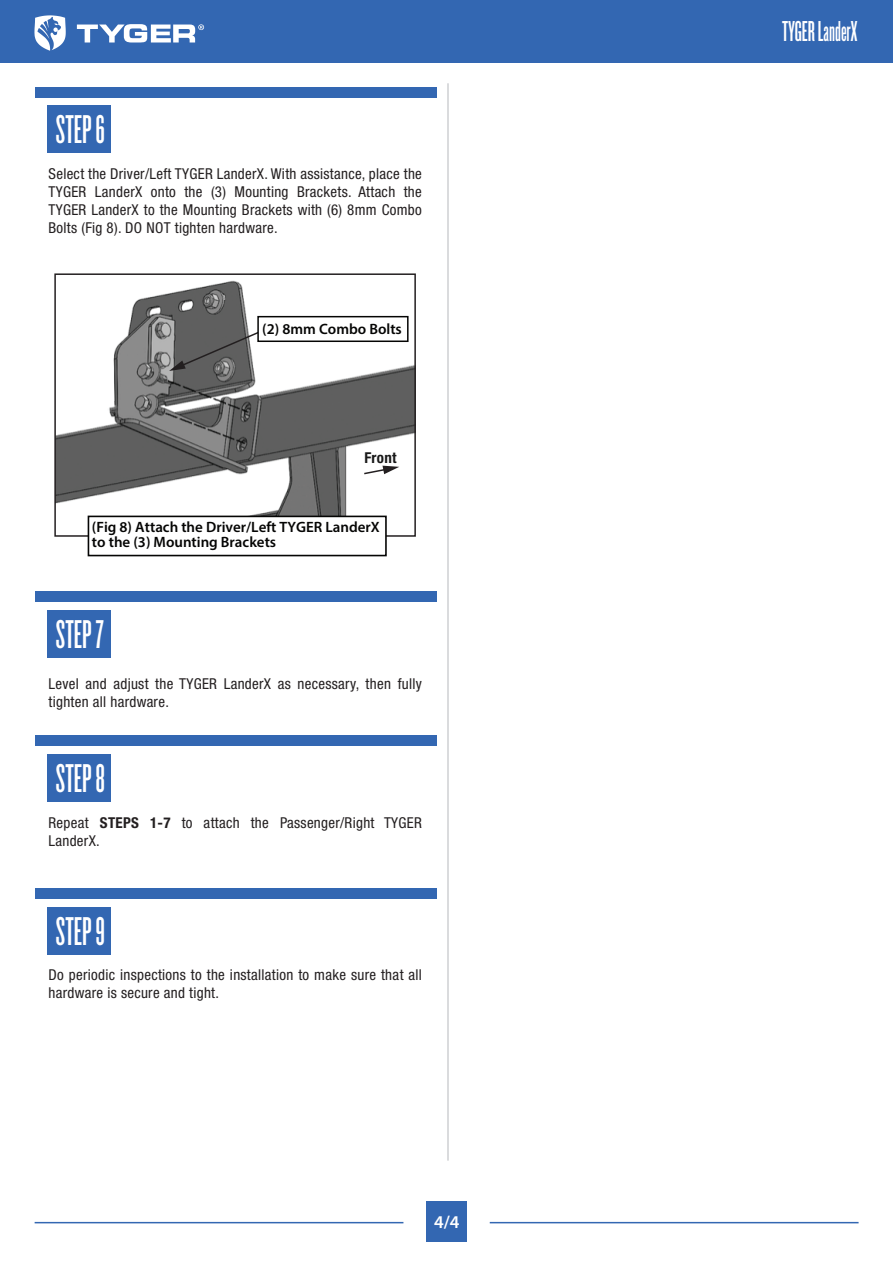
<style>
.page{position:relative;width:893px;height:1263px;background:#fff}
.page>*{position:absolute;margin:0;border:0;box-sizing:border-box;transform-origin:0 0}
.t1{font:41.85px "Knockout HTF46 Flyweight";color:#fff}
.t2{font:30px "Knockout HTF46 Flyweight";color:#fff}
.t3{font:600 18px "Myriad Pro";color:#fff}
.t4{font:condensed 15px/18px "Helvetica Neue LT Std";letter-spacing:.02em;color:#231f20}
.t5{font:600 15px/15px "Myriad Pro";color:#050504}
.t6{font:700 condensed 15px "Helvetica Neue LT Std";letter-spacing:.02em;color:#191919}
.s1{font-weight:700}
</style>
<div class="page">
<hr style="left:447px;top:83px;width:2px;height:1077px;background:#d1d2d4">
<div style="left:0;top:0;width:893px;height:62px;background:#3367b2"></div>
<svg style="left:34px;top:15px;width:32px;height:36px"></svg>
<svg style="left:77px;top:24px;width:127px;height:18px"></svg>
<div style="left:427px;top:1201px;width:40px;height:40px;background:#3367b2"></div>
<hr style="left:35px;top:1222px;width:368px;height:1px;background:#3367b2">
<hr style="left:490px;top:1222px;width:369px;height:1px;background:#3367b2">
<div style="left:48px;top:106px;width:63px;height:47px;background:#3367b2"></div>
<div style="left:35px;top:87px;width:401px;height:10px;background:#3367b2"></div>
<div style="left:48px;top:610px;width:63px;height:47px;background:#3367b2"></div>
<div style="left:35px;top:591px;width:401px;height:11px;background:#3367b2"></div>
<div style="left:48px;top:754px;width:63px;height:48px;background:#3367b2"></div>
<div style="left:35px;top:736px;width:401px;height:10px;background:#3367b2"></div>
<div style="left:48px;top:907px;width:63px;height:47px;background:#3367b2"></div>
<div style="left:35px;top:888px;width:401px;height:11px;background:#3367b2"></div>
<img style="left:57px;top:280px;width:356px;height:254px">
<div style="left:54px;top:273px;width:362px;height:264px;border:2px solid #231f20"></div>
<div style="left:88px;top:516px;width:299px;height:40px;background:#fff;border:2px solid #050504"></div>
<svg style="left:169px;top:327px;width:99px;height:44px;background:#777"></svg>
<div style="left:257px;top:316px;width:152px;height:26px;background:#fff;border:2px solid #050504"></div>
<svg style="left:362px;top:466px;width:37px;height:9px"></svg>
<h1 class="t1" style="left:56px;top:109px;width:51px">STEP 6</h1>
<p class="t4" style="left:49px;top:165px;width:375px;text-align:justify">Select the Driver/Left TYGER LanderX. With assistance, place the TYGER LanderX onto the (3) Mounting Brackets. Attach the TYGER LanderX to the Mounting Brackets with (6) 8mm Combo Bolts (Fig 8). DO NOT tighten hardware.</p>
<p class="t5" style="left:262px;top:321px;width:141px">(2) 8mm Combo Bolts</p>
<p class="t6" style="left:364px;top:448px;width:34px">Front</p>
<p class="t5" style="left:92px;top:519px;width:289px">(Fig 8) Attach the Driver/Left TYGER LanderX to the (3) Mounting Brackets</p>
<h1 class="t1" style="left:56px;top:613px;width:49px">STEP 7</h1>
<p class="t4" style="left:49px;top:675px;width:375px">Level and adjust the TYGER LanderX as necessary, then fully tighten all hardware.</p>
<h1 class="t1" style="left:56px;top:758px;width:51px">STEP 8</h1>
<p class="t4" style="left:49px;top:813px;width:375px">Repeat <span class="s1">STEPS 1-7</span> to attach the Passenger/Right TYGER<br>LanderX.</p>
<h1 class="t1" style="left:56px;top:910px;width:51px">STEP 9</h1>
<p class="t4" style="left:49px;top:966px;width:375px">Do periodic inspections to the installation to make sure that all hardware is secure and tight.</p>
<p class="t3" style="left:434px;top:1210px;width:27px">4/4</p>
<h2 class="t2" style="left:782px;top:17px;width:77px">TYGER LanderX</h2>
</div>
